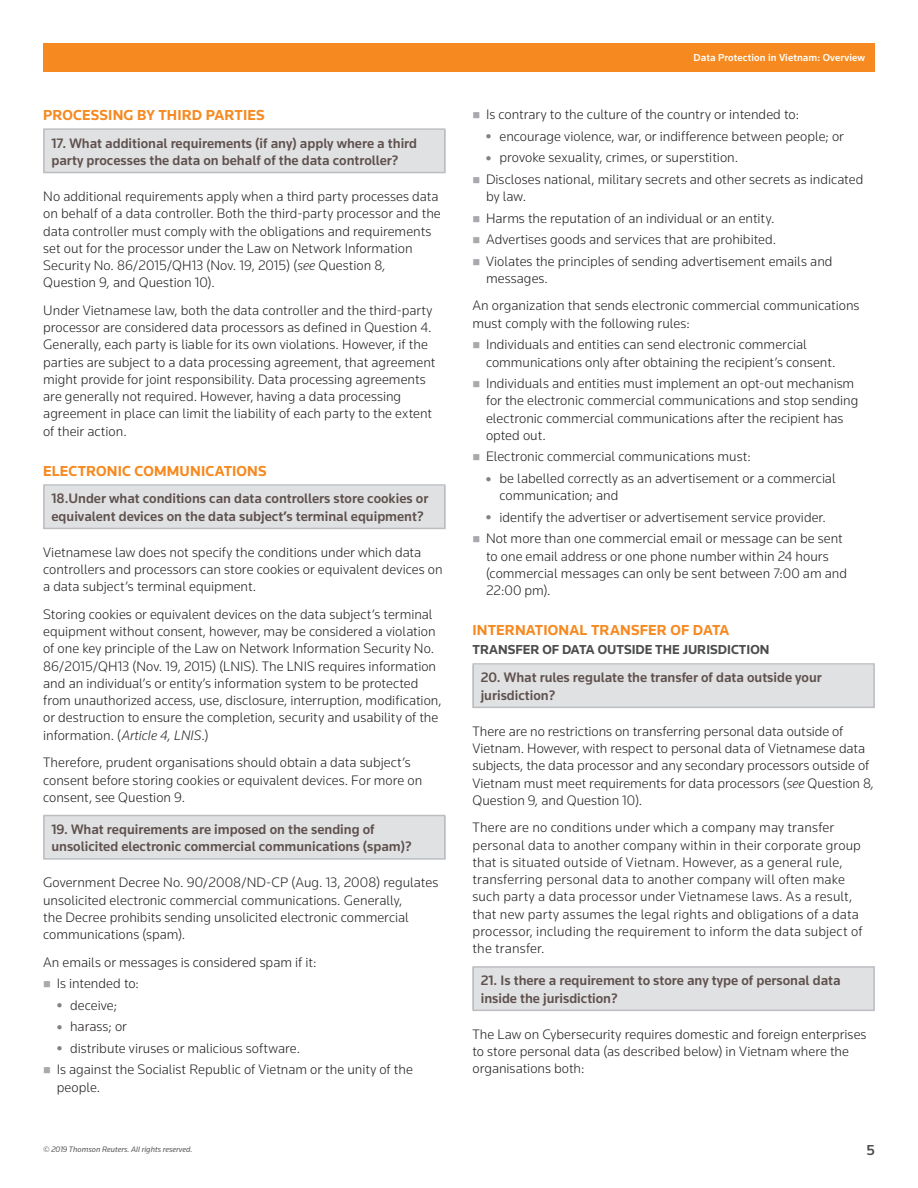
<style>
.page{position:relative;width:918px;height:1188px;background:#fff}
.page>*{position:absolute;margin:0;border:0;box-sizing:border-box;transform-origin:0 0}
.t1{font:700 15px "Knowledge";letter-spacing:.01em;color:#f6891f}
.t2{font:500 15px "Knowledge";color:#4b4c4d}
.t3{font:300 14.25px/17.2px "Knowledge";letter-spacing:.005em;color:#231f20}
.t4{font:500 14.25px/17.2px "Knowledge";color:#5f514d}
.t5{font:700 13.5px "Knowledge";color:#4b4c4d}
.t6{font:500 10.5px "Knowledge";letter-spacing:.01em;color:#fff}
.t7{font:italic 8.25px "Knowledge";color:#57585a}
.s1{font-style:italic}
</style>
<div class="page">
<div style="left:43px;top:43px;width:832px;height:29px;background:#f6891f"></div>
<div style="left:43px;top:130px;width:403px;height:43px;background:#e0e1e3"></div>
<div style="left:43px;top:128px;width:403px;height:45px;border:2px solid #bcbdc0"></div>
<div style="left:43px;top:486px;width:403px;height:42px;background:#e0e1e3"></div>
<div style="left:43px;top:484px;width:403px;height:45px;border:2px solid #bcbdc0"></div>
<div style="left:43px;top:816px;width:403px;height:43px;background:#e0e1e3"></div>
<div style="left:43px;top:815px;width:403px;height:45px;border:2px solid #bcbdc0"></div>
<div style="left:472px;top:665px;width:403px;height:42px;background:#e0e1e3"></div>
<div style="left:472px;top:663px;width:403px;height:45px;border:2px solid #bcbdc0"></div>
<div style="left:472px;top:968px;width:403px;height:42px;background:#e0e1e3"></div>
<div style="left:472px;top:966px;width:403px;height:45px;border:2px solid #bcbdc0"></div>
<p class="t1" style="left:43px;top:105px;width:223px">PROCESSING BY THIRD PARTIES</p>
<p class="t4" style="left:51px;top:134px;width:367px">17. What additional requirements (if any) apply where a third party processes the data on behalf of the data controller?</p>
<p class="t3" style="left:43px;top:187px;width:399px">No additional requirements apply when a third party processes data on behalf of a data controller. Both the third-party processor and the data controller must comply with the obligations and requirements set out for the processor under the Law on Network Information Security No. 86/2015/QH13 (Nov. 19, 2015) (<span class="s1">see</span> Question 8<span class="s1">, </span>Question 9<span class="s1">,</span> and Question 10).</p>
<p class="t3" style="left:43px;top:301px;width:394px">Under Vietnamese law, both the data controller and the third-party processor are considered data processors as defined in Question 4.<br>Generally, each party is liable for its own violations. However, if the parties are subject to a data processing agreement, that agreement might provide for joint responsibility. Data processing agreements are generally not required. However, having a data processing agreement in place can limit the liability of each party to the extent of their action.</p>
<p class="t1" style="left:43px;top:461px;width:225px">ELECTRONIC COMMUNICATIONS</p>
<p class="t4" style="left:51px;top:490px;width:378px">18.Under what conditions can data controllers store cookies or equivalent devices on the data subject’s terminal equipment?</p>
<p class="t3" style="left:43px;top:543px;width:401px">Vietnamese law does not specify the conditions under which data controllers and processors can store cookies or equivalent devices on a data subject’s terminal equipment.</p>
<p class="t3" style="left:43px;top:605px;width:400px">Storing cookies or equivalent devices on the data subject’s terminal equipment without consent, however, may be considered a violation of one key principle of the Law on Network Information Security No.<br>86/2015/QH13 (Nov. 19, 2015) (LNIS). The LNIS requires information and an individual’s or entity’s information system to be protected from unauthorized access, use, disclosure, interruption, modification, or destruction to ensure the completion, security and usability of the information. (<span class="s1">Article 4, LNIS</span>.)</p>
<p class="t3" style="left:43px;top:754px;width:381px">Therefore, prudent organisations should obtain a data subject’s consent before storing cookies or equivalent devices. For more on consent, see Question 9.</p>
<p class="t4" style="left:51px;top:820px;width:362px">19. What requirements are imposed on the sending of unsolicited electronic commercial communications (spam)?</p>
<p class="t3" style="left:43px;top:874px;width:397px">Government Decree No. 90/2008/ND-CP (Aug. 13, 2008) regulates unsolicited electronic commercial communications. Generally,<br>the Decree prohibits sending unsolicited electronic commercial communications (spam).</p>
<p class="t3" style="left:43px;top:953px;width:275px">An emails or messages is considered spam if it:</p>
<p class="t3" style="left:57px;top:975px;width:84px">Is intended to:</p>
<p class="t3" style="left:70px;top:996px;width:49px">deceive;</p>
<p class="t3" style="left:70px;top:1018px;width:58px">harass; or</p>
<p class="t3" style="left:70px;top:1039px;width:232px">distribute viruses or malicious software.</p>
<p class="t3" style="left:57px;top:1061px;width:358px">Is against the Socialist Republic of Vietnam or the unity of the</p>
<p class="t3" style="left:57px;top:1078px;width:45px">people.</p>
<p class="t6" style="left:694px;top:51px;width:173px">Data Protection in Vietnam: Overview</p>
<p class="t3" style="left:486px;top:105px;width:315px">Is contrary to the culture of the country or intended to:</p>
<p class="t3" style="left:500px;top:127px;width:346px">encourage violence, war, or indifference between people; or</p>
<p class="t3" style="left:500px;top:149px;width:240px">provoke sexuality, crimes, or superstition.</p>
<p class="t3" style="left:486px;top:170px;width:379px">Discloses national, military secrets and other secrets as indicated</p>
<p class="t3" style="left:486px;top:185px;width:348px;line-height:21.6px">by law.<br>Harms the reputation of an individual or an entity.<br>Advertises goods and services that are prohibited.<br>Violates the principles of sending advertisement emails and</p>
<p class="t3" style="left:473px;top:264px;width:389px;line-height:27.5px;text-indent:13px">messages.<br>An organization that sends electronic commercial communications</p>
<p class="t3" style="left:486px;top:312px;width:322px;line-height:21.6px;text-indent:-13px">must comply with the following rules:<br>Individuals and entities can send electronic commercial</p>
<p class="t3" style="left:486px;top:351px;width:370px;line-height:21.6px">communications only after obtaining the recipient’s consent.<br>Individuals and entities must implement an opt-out mechanism</p>
<p class="t3" style="left:486px;top:392px;width:374px">for the electronic commercial communications and stop sending electronic commercial communications after the recipient has opted out.</p>
<p class="t3" style="left:500px;top:446px;width:338px;line-height:21.6px;text-indent:-14px">Electronic commercial communications must:<br>be labelled correctly as an advertisement or a commercial</p>
<p class="t3" style="left:500px;top:487px;width:121px">communication; and</p>
<p class="t3" style="left:500px;top:508px;width:328px">identify the advertiser or advertisement service provider.</p>
<p class="t3" style="left:486px;top:530px;width:358px">Not more than one commercial email or message can be sent</p>
<p class="t3" style="left:486px;top:547px;width:363px">to one email address or one phone number within 24 hours (commercial messages can only be sent between 7:00 am and<br>22:00 pm).</p>
<p class="t1" style="left:472px;top:621px;width:258px">INTERNATIONAL TRANSFER OF DATA</p>
<p class="t5" style="left:472px;top:642px;width:299px">TRANSFER OF DATA OUTSIDE THE JURISDICTION</p>
<p class="t4" style="left:481px;top:669px;width:343px">20. What rules regulate the transfer of data outside your jurisdiction?</p>
<p class="t3" style="left:472px;top:722px;width:403px">There are no restrictions on transferring personal data outside of Vietnam. However, with respect to personal data of Vietnamese data subjects, the data processor and any secondary processors outside of Vietnam must meet requirements for data processors (<span class="s1">see</span> Question 8<span class="s1">, </span>Question 9<span class="s1">,</span> and Question 10).</p>
<p class="t3" style="left:472px;top:819px;width:391px">There are no conditions under which a company may transfer personal data to another company within in their corporate group that is situated outside of Vietnam. However, as a general rule, transferring personal data to another company will often make such party a data processor under Vietnamese laws. As a result, that new party assumes the legal rights and obligations of a data processor, including the requirement to inform the data subject of the transfer.</p>
<p class="t4" style="left:481px;top:972px;width:361px">21. Is there a requirement to store any type of personal data inside the jurisdiction?</p>
<p class="t3" style="left:472px;top:1025px;width:396px">The Law on Cybersecurity requires domestic and foreign enterprises to store personal data (as described below) in Vietnam where the organisations both:</p>
<p class="t7" style="left:43px;top:1144px;width:151px">© 2019 Thomson Reuters. All rights reserved.</p>
<p class="t2" style="left:866px;top:1141px;width:10px">5</p>
</div>
